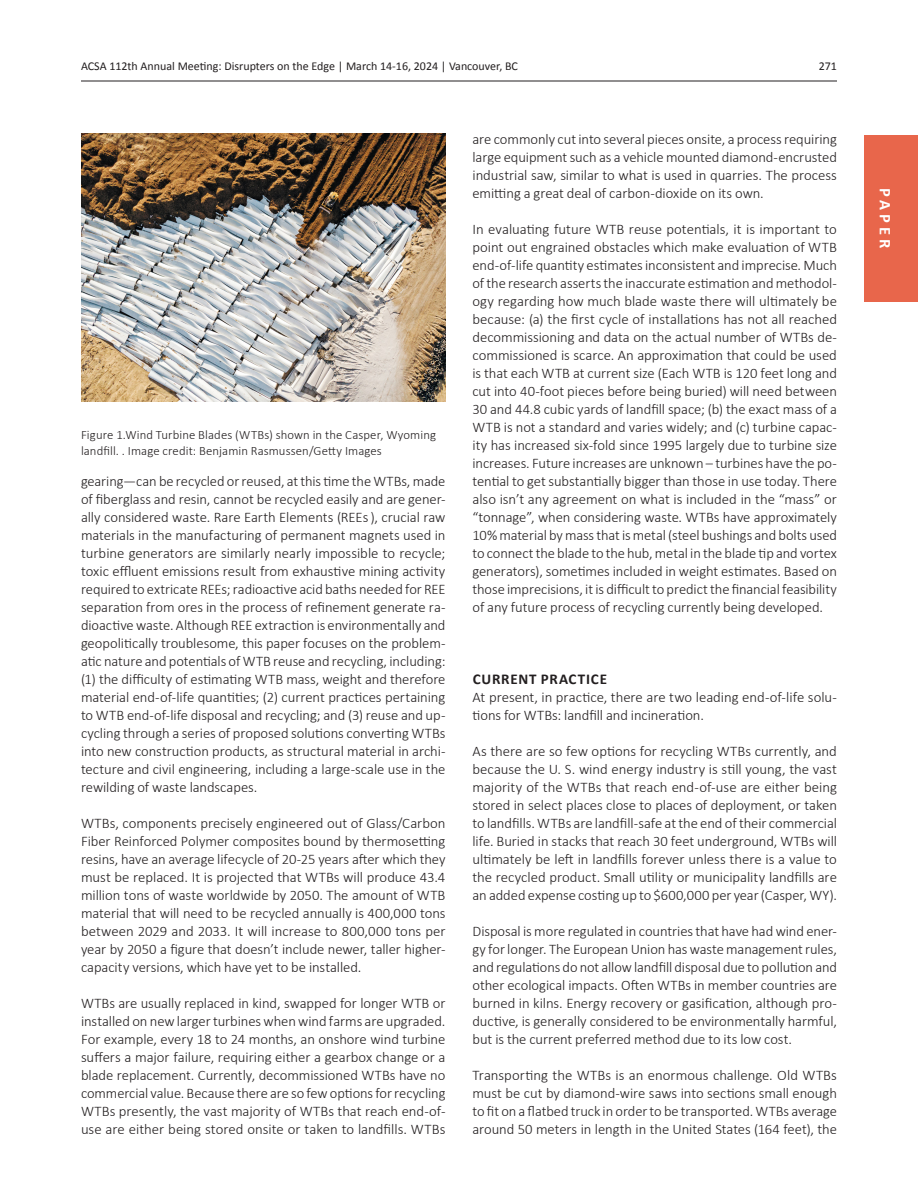
<style>
.page{position:relative;width:918px;height:1188px;background:#fff}
.page>*{position:absolute;margin:0;border:0;box-sizing:border-box;transform-origin:0 0}
.t1{font:700 16.5px "Calibri";letter-spacing:.235em;color:#fff}
._05_Section_Header{font:700 15px "Calibri";letter-spacing:.05em;color:#231f20}
._06_Main_BodWind_energy_has_been_growing_{font:300 14.7px/18px "Calibri";letter-spacing:-.005em;color:#231f20;text-align:justify}
._07_Caption_Text{font:300 12.75px/15.3px "Calibri";letter-spacing:.005em;color:#231f20}
.t2{font:12px "Calibri";color:#231f20}
</style>
<div class="page">
<hr style="left:81px;top:81px;width:756px;height:1px;background:#231f20">
<div style="left:864px;top:135px;width:54px;height:166px;background:#e8664b"></div>
<img style="left:81px;top:134px;width:365px;height:267px">
<p class="t2" style="left:81px;top:57px;width:438px">ACSA 112th Annual Meeting: Disrupters on the Edge | March 14-16, 2024 | Vancouver, BC</p>
<p class="t2" style="left:819px;top:57px;width:20px">271</p>
<p class="_07_Caption_Text" style="left:81px;top:427px;width:357px">Figure 1.Wind Turbine Blades (WTBs) shown in the Casper, Wyoming landfill. . Image credit: Benjamin Rasmussen/Getty Images</p>
<p class="_06_Main_BodWind_energy_has_been_growing_" style="left:81px;top:472px;width:366px">gearing—can be recycled or reused, at this time the WTBs, made of fiberglass and resin, cannot be recycled easily and are gener&shy;ally considered waste. Rare Earth Elements (REEs), crucial raw materials in the manufacturing of permanent magnets used in turbine generators are similarly nearly impossible to recycle; toxic effluent emissions result from exhaustive mining activity required to extricate REEs; radioactive acid baths needed for REE separation from ores in the process of refinement generate ra&shy;dioactive waste. Although REE extraction is environmentally and geopolitically troublesome, this paper focuses on the problem&shy;atic nature and potentials of WTB reuse and recycling, including: (1) the difficulty of estimating WTB mass, weight and therefore material end-of-life quantities; (2) current practices pertaining to WTB end-of-life disposal and recycling; and (3) reuse and up&shy;cycling through a series of proposed solutions converting WTBs into new construction products, as structural material in archi&shy;tecture and civil engineering, including a large-scale use in the rewilding of waste landscapes.</p>
<p class="_06_Main_BodWind_energy_has_been_growing_" style="left:81px;top:814px;width:366px">WTBs, components precisely engineered out of Glass/Carbon Fiber Reinforced Polymer composites bound by thermosetting resins, have an average lifecycle of 20-25 years after which they must be replaced. It is projected that WTBs will produce 43.4 million tons of waste worldwide by 2050. The amount of WTB material that will need to be recycled annually is 400,000 tons between 2029 and 2033. It will increase to 800,000 tons per year by 2050 a figure that doesn’t include newer, taller higher&shy;capacity versions, which have yet to be installed.</p>
<p class="_06_Main_BodWind_energy_has_been_growing_" style="left:81px;top:994px;width:366px">WTBs are usually replaced in kind, swapped for longer WTB or installed on new larger turbines when wind farms are upgraded.<br>For example, every 18 to 24 months, an onshore wind turbine suffers a major failure, requiring either a gearbox change or a blade replacement. Currently, decommissioned WTBs have no commercial value. Because there are so few options for recycling WTBs presently, the vast majority of WTBs that reach end-of&shy;use are either being stored onsite or taken to landfills. WTBs</p>
<p class="_06_Main_BodWind_energy_has_been_growing_" style="left:472px;top:130px;width:366px">are commonly cut into several pieces onsite, a process requiring large equipment such as a vehicle mounted diamond-encrusted industrial saw, similar to what is used in quarries. The process emitting a great deal of carbon-dioxide on its own.</p>
<p class="_06_Main_BodWind_energy_has_been_growing_" style="left:472px;top:220px;width:366px">In evaluating future WTB reuse potentials, it is important to point out engrained obstacles which make evaluation of WTB end-of-life quantity estimates inconsistent and imprecise. Much of the research asserts the inaccurate estimation and methodol&shy;ogy regarding how much blade waste there will ultimately be because: (a) the first cycle of installations has not all reached decommissioning and data on the actual number of WTBs de&shy;commissioned is scarce. An approximation that could be used is that each WTB at current size (Each WTB is 120 feet long and cut into 40-foot pieces before being buried) will need between 30 and 44.8 cubic yards of landfill space; (b) the exact mass of a WTB is not a standard and varies widely; and (c) turbine capac&shy;ity has increased six-fold since 1995 largely due to turbine size increases. Future increases are unknown – turbines have the po&shy;tential to get substantially bigger than those in use today. There also isn’t any agreement on what is included in the “mass” or “tonnage”, when considering waste. WTBs have approximately 10% material by mass that is metal (steel bushings and bolts used to connect the blade to the hub, metal in the blade tip and vortex generators), sometimes included in weight estimates. Based on those imprecisions, it is difficult to predict the financial feasibility of any future process of recycling currently being developed.</p>
<p class="_05_Section_Header" style="left:473px;top:668px;width:136px">CURRENT PRACTICE</p>
<p class="_06_Main_BodWind_energy_has_been_growing_" style="left:472px;top:688px;width:366px">At present, in practice, there are two leading end-of-life solu&shy;tions for WTBs: landfill and incineration.</p>
<p class="_06_Main_BodWind_energy_has_been_growing_" style="left:472px;top:742px;width:366px">As there are so few options for recycling WTBs currently, and because the U. S. wind energy industry is still young, the vast majority of the WTBs that reach end-of-use are either being stored in select places close to places of deployment, or taken to landfills. WTBs are landfill-safe at the end of their commercial life. Buried in stacks that reach 30 feet underground, WTBs will ultimately be left in landfills forever unless there is a value to the recycled product. Small utility or municipality landfills are an added expense costing up to $600,000 per year (Casper, WY).</p>
<p class="_06_Main_BodWind_energy_has_been_growing_" style="left:472px;top:922px;width:366px">Disposal is more regulated in countries that have had wind ener&shy;gy for longer. The European Union has waste management rules, and regulations do not allow landfill disposal due to pollution and other ecological impacts. Often WTBs in member countries are burned in kilns. Energy recovery or gasification, although pro&shy;ductive, is generally considered to be environmentally harmful, but is the current preferred method due to its low cost.</p>
<p class="_06_Main_BodWind_energy_has_been_growing_" style="left:472px;top:1066px;width:366px">Transporting the WTBs is an enormous challenge. Old WTBs must be cut by diamond-wire saws into sections small enough to fit on a flatbed truck in order to be transported. WTBs average around 50 meters in length in the United States (164 feet), the</p>
<p class="t1" style="left:897px;top:188px;width:61px;rotate:90deg">PAPER</p>
</div>
